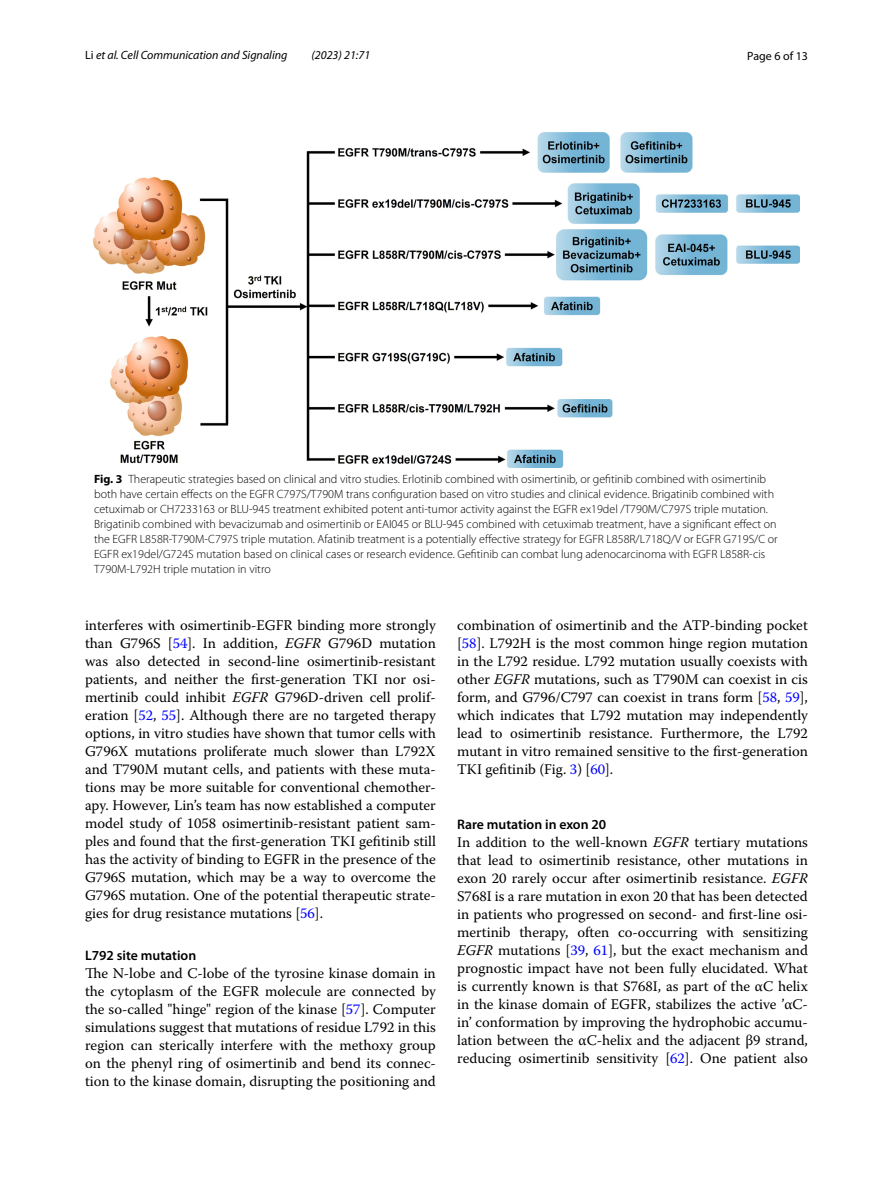
<style>
.page{position:relative;width:893px;height:1187px;background:#fff}
.page>*{position:absolute;margin:0;border:0;box-sizing:border-box;transform-origin:0 0}
.t1{font:14.7px/18px "Warnock Pro";color:#000;text-align:justify}
.t2{font:600 13.8px "Myriad Pro";color:#000}
.t3{font:300 12px/15px "Myriad Pro";color:#000}
.t4{font:italic 12px "Myriad Pro";color:#000}
.t5{font:12px "Myriad Pro";color:#000}
.s1{font-style:normal}
.s2{font-weight:700}
.s3{color:#00f}
.s4{font-style:italic}
</style>
<div class="page">
<img style="left:94px;top:133px;width:705px;height:335px">
<p class="t4" style="left:85px;top:48px;width:204px"><span class="s1">Li</span> et al. Cell Communication and Signaling</p>
<p class="t4" style="left:312px;top:48px;width:60px">(2023) 21:71</p>
<p class="t5" style="left:747px;top:48px;width:62px">Page 6 of 13</p>
<p class="t3" style="left:94px;top:472px;width:685px"><span class="s2">Fig. 3</span> Therapeutic strategies based on clinical and vitro studies. Erlotinib combined with osimertinib, or gefitinib combined with osimertinib both have certain effects on the EGFR C797S/T790M trans configuration based on vitro studies and clinical evidence. Brigatinib combined with cetuximab or CH7233163 or BLU-945 treatment exhibited potent anti-tumor activity against the EGFR ex19del /T790M/C797S triple mutation.<br>Brigatinib combined with bevacizumab and osimertinib or EAI045 or BLU-945 combined with cetuximab treatment, have a significant effect on the EGFR L858R-T790M-C797S triple mutation. Afatinib treatment is a potentially effective strategy for EGFR L858R/L718Q/V or EGFR G719S/C or EGFR ex19del/G724S mutation based on clinical cases or research evidence. Gefitinib can combat lung adenocarcinoma with EGFR L858R-cis T790M-L792H triple mutation in vitro</p>
<p class="t1" style="left:85px;top:616px;width:352px">interferes with osimertinib-EGFR binding more strongly than G796S [<span class="s3">54</span>]. In addition, <span class="s4">EGFR</span> G796D mutation was also detected in second-line osimertinib-resistant patients, and neither the first-generation TKI nor osi&shy;mertinib could inhibit <span class="s4">EGFR</span> G796D-driven cell prolif&shy;eration [<span class="s3">52</span>, <span class="s3">55</span>]. Although there are no targeted therapy options, in vitro studies have shown that tumor cells with G796X mutations proliferate much slower than L792X and T790M mutant cells, and patients with these muta&shy;tions may be more suitable for conventional chemother&shy;apy. However, Lin’s team has now established a computer model study of 1058 osimertinib-resistant patient sam&shy;ples and found that the first-generation TKI gefitinib still has the activity of binding to EGFR in the presence of the G796S mutation, which may be a way to overcome the G796S mutation. One of the potential therapeutic strate&shy;gies for drug resistance mutations [<span class="s3">56</span>].</p>
<p class="t2" style="left:85px;top:946px;width:113px">L792 site mutation</p>
<p class="t1" style="left:85px;top:964px;width:352px">The N-lobe and C-lobe of the tyrosine kinase domain in the cytoplasm of the EGFR molecule are connected by the so-called "hinge" region of the kinase [<span class="s3">57</span>]. Computer simulations suggest that mutations of residue L792 in this region can sterically interfere with the methoxy group on the phenyl ring of osimertinib and bend its connec&shy;tion to the kinase domain, disrupting the positioning and</p>
<p class="t1" style="left:457px;top:616px;width:352px">combination of osimertinib and the ATP-binding pocket [<span class="s3">58</span>]. L792H is the most common hinge region mutation in the L792 residue. L792 mutation usually coexists with other <span class="s4">EGFR</span> mutations, such as T790M can coexist in cis form, and G796/C797 can coexist in trans form [<span class="s3">58</span>, <span class="s3">59</span>], which indicates that L792 mutation may independently lead to osimertinib resistance. Furthermore, the L792 mutant in vitro remained sensitive to the first-generation TKI gefitinib (Fig. <span class="s3">3</span>) [<span class="s3">60</span>].</p>
<p class="t2" style="left:457px;top:815px;width:151px">Rare mutation in exon 20</p>
<p class="t1" style="left:457px;top:833px;width:352px">In addition to the well-known <span class="s4">EGFR</span> tertiary mutations that lead to osimertinib resistance, other mutations in exon 20 rarely occur after osimertinib resistance. <span class="s4">EGFR </span>S768I is a rare mutation in exon 20 that has been detected in patients who progressed on second- and first-line osi&shy;mertinib therapy, often co-occurring with sensitizing <span class="s4">EGFR</span> mutations [<span class="s3">39</span>, <span class="s3">61</span>], but the exact mechanism and prognostic impact have not been fully elucidated. What is currently known is that S768I, as part of the αC helix in the kinase domain of EGFR, stabilizes the active ’αC&shy;in’ conformation by improving the hydrophobic accumu&shy;lation between the αC-helix and the adjacent β9 strand, reducing osimertinib sensitivity [<span class="s3">62</span>]. One patient also</p>
</div>
